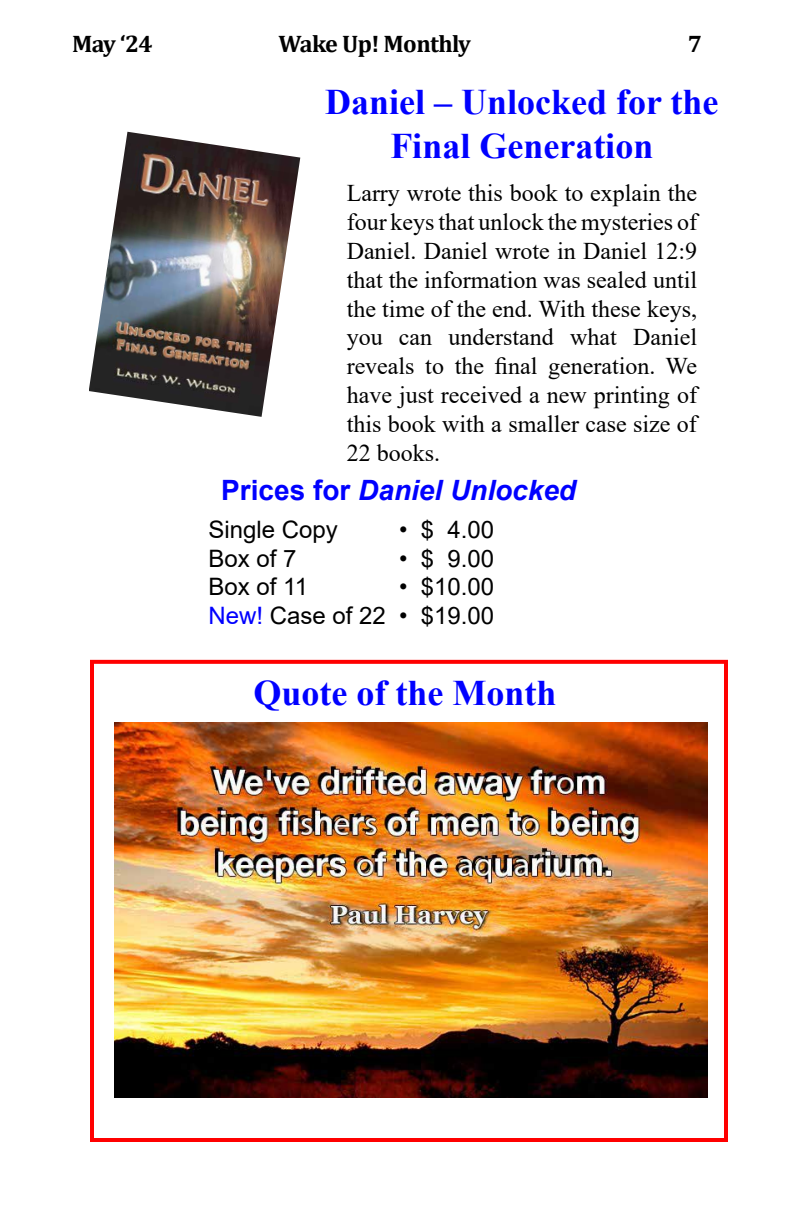
<style>
.page{position:relative;width:792px;height:1224px;background:#fff}
.page>*{position:absolute;margin:0;border:0;box-sizing:border-box;transform-origin:0 0}
.t1{font:700 36px/43.2px "Times New Roman";color:#00f;text-align:center}
.t2{font:italic 700 28px "Arial";color:#00f}
.t3{font:24px/28.8px "Times New Roman";color:#000;text-align:justify}
.t4{font:24px/28.8px "Arial";color:#000;text-align:right}
.t5{font:700 24px "Cambria";letter-spacing:-.025em;color:#000}
.s1{font-style:normal}
.s2{color:#00f}
</style>
<div class="page">
<div style="left:90px;top:660px;width:638px;height:482px;border:4px solid #f00"></div>
<img style="left:89px;top:132px;width:211px;height:285px">
<img style="left:114px;top:723px;width:594px;height:374px">
<p class="t5" style="left:72px;top:35px;width:82px">May ‘24</p>
<p class="t5" style="left:279px;top:35px;width:194px">Wake Up! Monthly</p>
<p class="t5" style="left:688px;top:35px;width:16px">7</p>
<h1 class="t1" style="left:325px;top:84px;width:395px">Daniel – Unlocked for the<br>Final Generation</h1>
<p class="t3" style="left:347px;top:181px;width:352px">Larry wrote this book to explain the four keys that unlock the mysteries of Daniel. Daniel wrote in Daniel 12:9 that the information was sealed until the time of the end. With these keys, you can understand what Daniel reveals to the final generation. We have just received a new printing of this book with a smaller case size of 22 books.</p>
<p class="t2" style="left:221px;top:480px;width:356px"><span class="s1">Prices for</span> Daniel Unlocked</p>
<p class="t4" style="left:208px;top:515px;width:131px">Single Copy</p>
<p class="t4" style="left:399px;top:515px;width:97px">• $ 4.00</p>
<p class="t4" style="left:208px;top:544px;width:90px">Box of 7</p>
<p class="t4" style="left:399px;top:544px;width:97px">• $ 9.00</p>
<p class="t4" style="left:208px;top:572px;width:101px">Box of 11</p>
<p class="t4" style="left:208px;top:572px;width:287px">• $10.00<br><span class="s2">New!</span> Case of 22 • $19.00</p>
<h1 class="t1" style="left:254px;top:675px;width:304px">Quote of the Month</h1>
</div>
